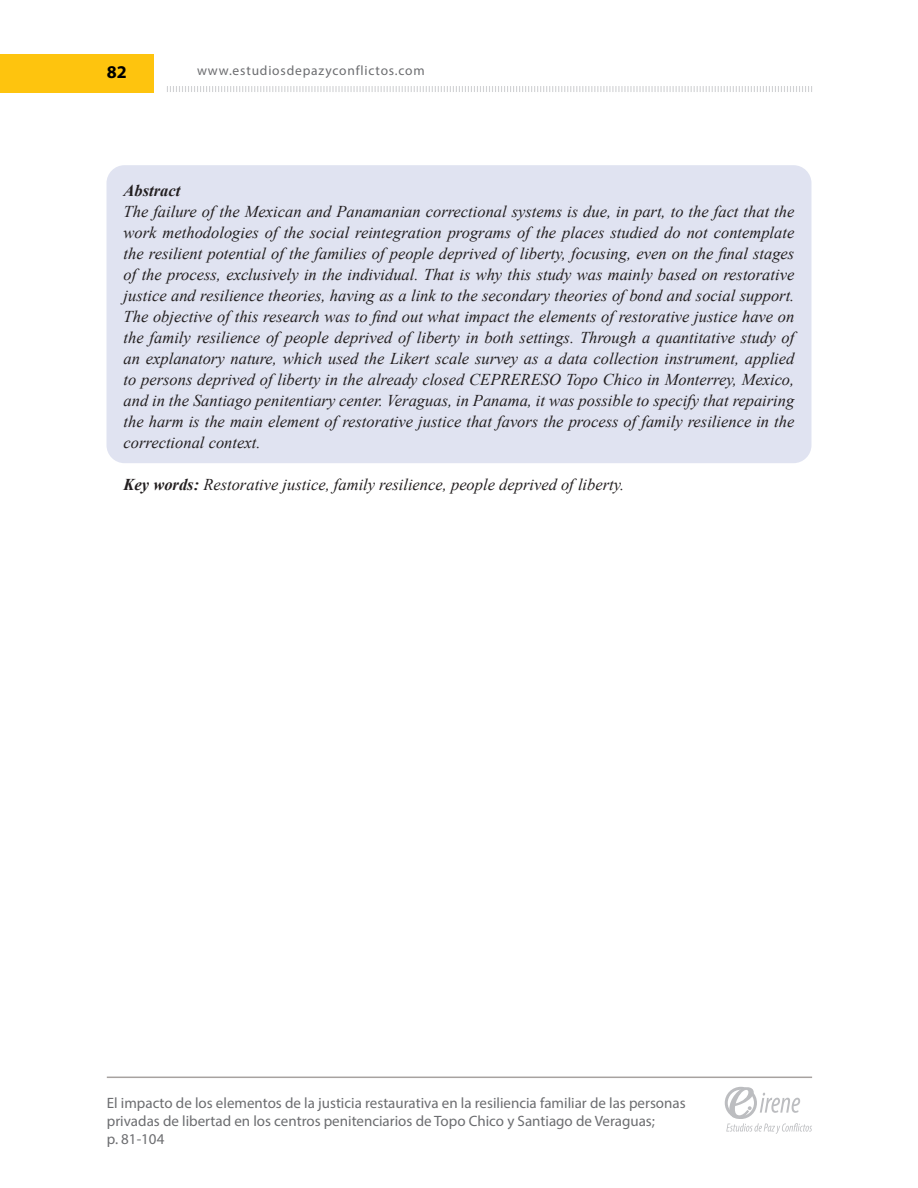
<style>
.page{position:relative;width:918px;height:1188px;background:#fff}
.page>*{position:absolute;margin:0;border:0;box-sizing:border-box;transform-origin:0 0}
.t1{font:700 18px "Myriad Pro";color:#000}
.Texto{font:italic 16.5px/21px "Times New Roman";color:#231f20;text-align:justify}
.Texto-2{font:italic 700 16.5px "Times New Roman";color:#231f20}
.Marcador_Título_Artí{font:15px/18px "Myriad Pro";color:#6c6d70}
.t2{font:13.5px "Myriad Pro";letter-spacing:.06em;color:#6c6d70}
.s1{font-weight:700}
</style>
<div class="page">
<div style="left:0;top:54px;width:154px;height:38px;background:#fec40e"></div>
<hr style="left:107px;top:1077px;width:705px;height:1px;background:#a7a2a0">
<svg style="left:725px;top:1087px;width:87px;height:47px"></svg>
<svg style="left:167px;top:86px;width:645px;height:6px"></svg>
<div style="left:107px;top:165px;width:704px;height:298px;background:#e0e3f1;border-radius:18px"></div>
<p class="t1" style="left:107px;top:61px;width:21px">82</p>
<p class="t2" style="left:197px;top:62px;width:229px">www.estudiosdepazyconflictos.com</p>
<p class="Texto-2" style="left:124px;top:179px;width:58px">Abstract</p>
<p class="Texto" style="left:124px;top:201px;width:672px">The failure of the Mexican and Panamanian correctional systems is due, in part, to the fact that the work methodologies of the social reintegration programs of the places studied do not contemplate the resilient potential of the families of people deprived of liberty, focusing, even on the final stages of the process, exclusively in the individual. That is why this study was mainly based on restorative justice and resilience theories, having as a link to the secondary theories of bond and social support.<br>The objective of this research was to find out what impact the elements of restorative justice have on the family resilience of people deprived of liberty in both settings. Through a quantitative study of an explanatory nature, which used the Likert scale survey as a data collection instrument, applied to persons deprived of liberty in the already closed CEPRERESO Topo Chico in Monterrey, Mexico, and in the Santiago penitentiary center. Veraguas, in Panama, it was possible to specify that repairing the harm is the main element of restorative justice that favors the process of family resilience in the correctional context.</p>
<p class="Texto" style="left:124px;top:474px;width:502px"><span class="s1">Key words:</span> Restorative justice, family resilience, people deprived of liberty.</p>
<p class="Marcador_Título_Artí" style="left:107px;top:1094px;width:580px">El impacto de los elementos de la justicia restaurativa en la resiliencia familiar de las personas privadas de libertad en los centros penitenciarios de Topo Chico y Santiago de Veraguas;</p>
<p class="Marcador_Título_Artí" style="left:107px;top:1130px;width:59px">p. 81-104</p>
</div>
